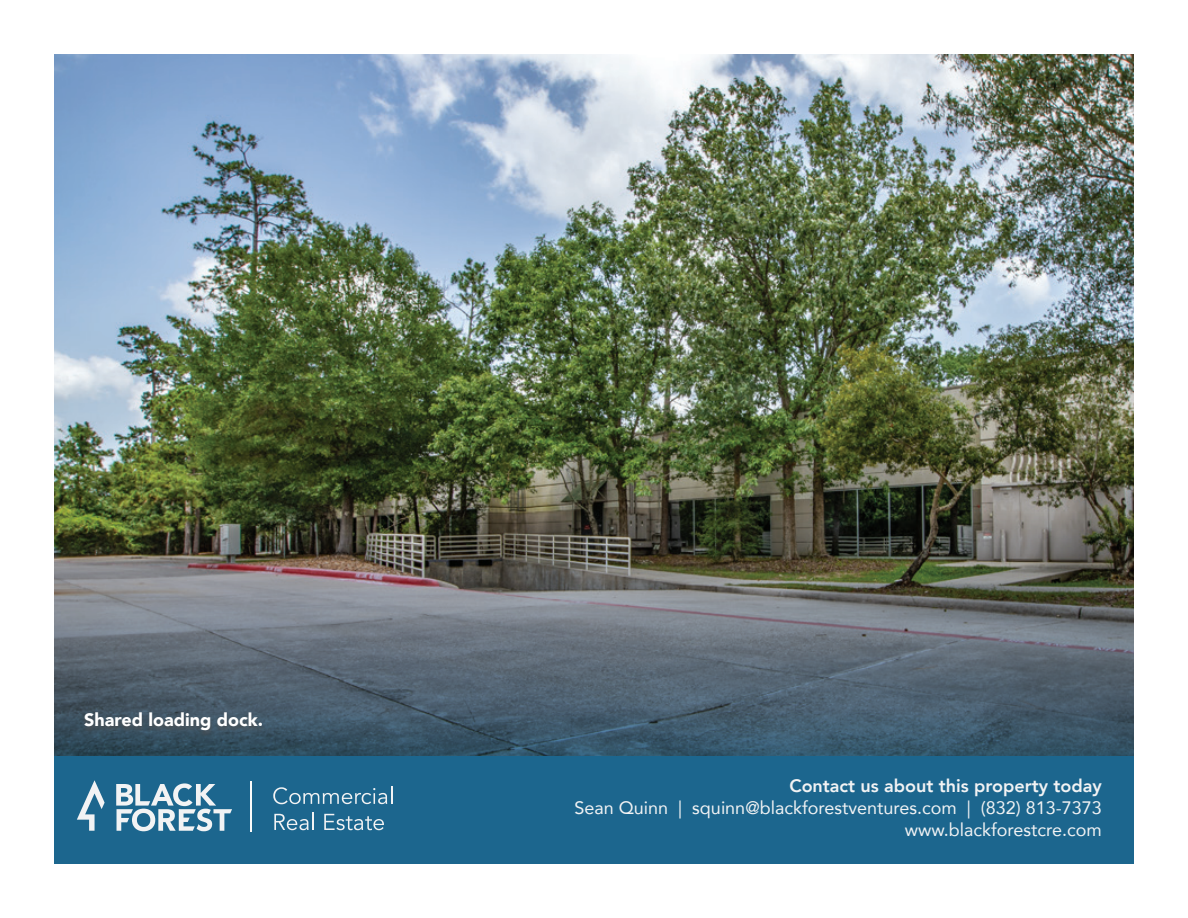
<style>
.page{position:relative;width:1188px;height:918px;background:#fff}
.page>*{position:absolute;margin:0;border:0;box-sizing:border-box;transform-origin:0 0}
.t1{font:18px/21.6px "Avenir";color:#f2f3f4;text-align:right}
.t2{font:800 18px "Avenir";color:#f2f3f4}
.t3{font:900 18px "Avenir";color:#fff}
</style>
<div class="page">
<img style="left:54px;top:54px;width:1080px;height:459px">
<img style="left:54px;top:513px;width:1080px;height:243px">
<div style="left:54px;top:756px;width:1080px;height:108px;background:#1c668e"></div>
<svg style="left:273px;top:787px;width:119px;height:17px"></svg>
<svg style="left:274px;top:813px;width:40px;height:17px"></svg>
<svg style="left:324px;top:814px;width:60px;height:16px"></svg>
<svg style="left:77px;top:780px;width:28px;height:51px"></svg>
<svg style="left:116px;top:783px;width:116px;height:48px"></svg>
<hr style="left:250px;top:781px;width:2px;height:50px;background:#fbfbfa">
<div style="left:82px;top:712px;width:183px;height:25px;background:linear-gradient(to right,#3e4f5b,#435766)"></div>
<p class="t3" style="left:84px;top:704px;width:181px">Shared loading dock.</p>
<p class="t2" style="left:789px;top:772px;width:314px">Contact us about this property today</p>
<p class="t1" style="left:575px;top:796px;width:529px">Sean Quinn | squinn@blackforestventures.com | (832) 813-7373 www.blackforestcre.com</p>
</div>
